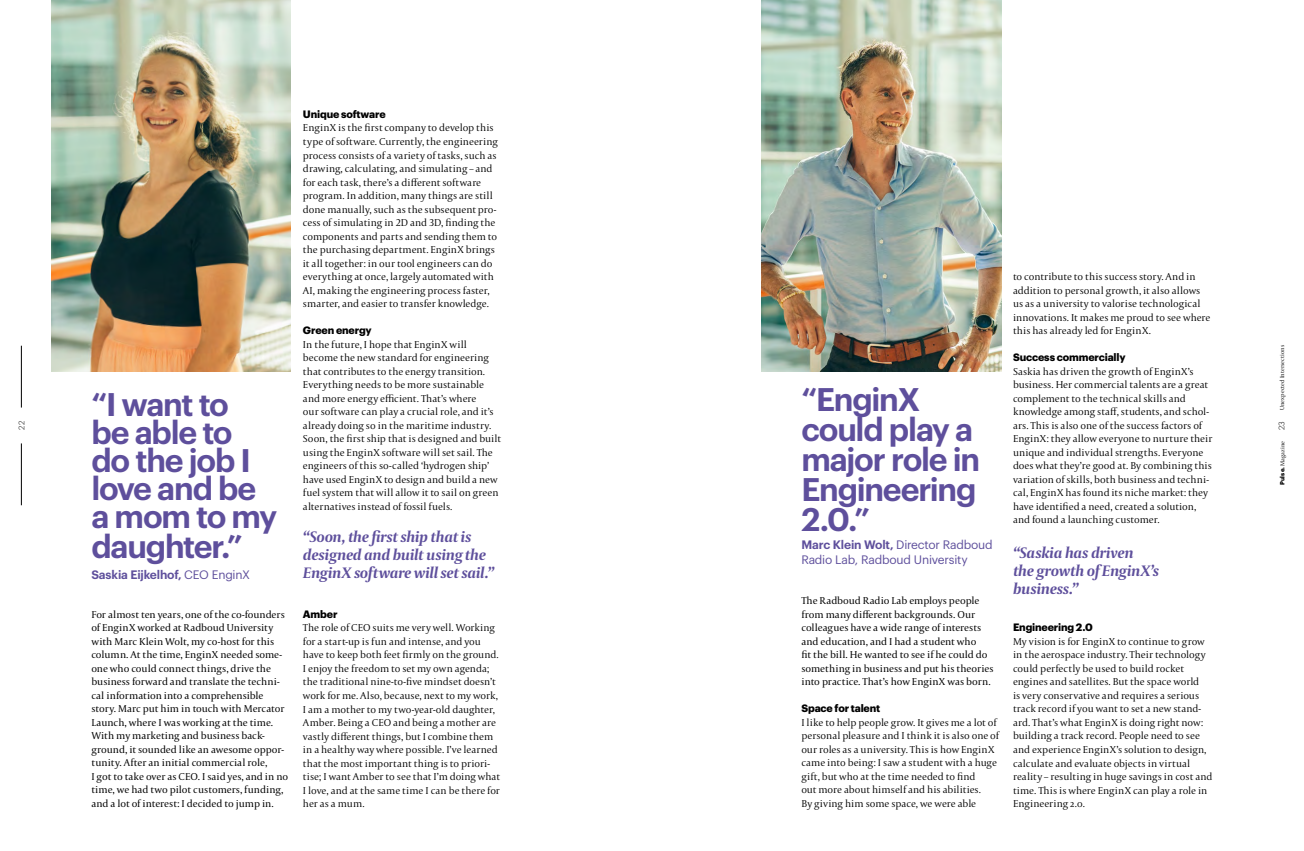
<style>
.page{position:relative;width:1304px;height:851px;background:#fff}
.page>*{position:absolute;margin:0;border:0;box-sizing:border-box;transform-origin:0 0}
.t1{font:600 32px/28.4px "Graphik";letter-spacing:-.04em;color:#5e4f9c}
.t2{font:italic 700 16px/18px "Capitolium 2";letter-spacing:-.02em;color:#5e4f9c}
.t3{font:12px/15px "Graphik";letter-spacing:-.015em;color:#5e4f9c}
.t4{font:600 12px "Graphik";letter-spacing:-.015em;color:#5e4f9c}
.t5{font:300 10.5px/13.5px "Capitolium 2";color:#000}
.t6{font:10.5px/13.5px "Capitolium 2";color:#000}
.t7{font:700 10.5px "Graphik";letter-spacing:-.015em;color:#000}
.t8{font:300 8px "Graphik";color:#000}
.t9{font:300 6px "Capitolium 2";letter-spacing:.005em;color:#000}
.s1{font-weight:400}
.s2{font-weight:600}
.s3{font-family:"Graphik";font-weight:700}
</style>
<div class="page">
<hr style="left:21px;top:345px;width:1px;height:62px;background:#000">
<hr style="left:21px;top:443px;width:1px;height:62px;background:#000">
<img style="left:761px;top:0;width:240px;height:371px">
<img style="left:51px;top:0;width:240px;height:371px">
<p class="t8" style="left:16px;top:430px;width:10px;rotate:-90deg">22</p>
<h1 class="t1" style="left:91px;top:387px;width:187px">“I want to<br>be able to do the job I love and be a mom to my daughter.”</h1>
<p class="t4" style="left:91px;top:565px;width:160px">Saskia Eijkelhof, <span class="s1">CEO EnginX</span></p>
<p class="t6" style="left:91px;top:607px;width:198px">For almost ten years, one of the co-founders of EnginX worked at Radboud University with Marc Klein Wolt, my co-host for this column. At the time, EnginX needed some&shy;one who could connect things, drive the business forward and translate the techni&shy;cal information into a comprehensible story. Marc put him in touch with Mercator Launch, where I was working at the time.<br>With my marketing and business back&shy;ground, it sounded like an awesome oppor&shy;tunity. After an initial commercial role,<br>I got to take over as CEO. I said yes, and in no time, we had two pilot customers, funding, and a lot of interest: I decided to jump in.</p>
<p class="t7" style="left:303px;top:106px;width:84px">Unique software</p>
<p class="t5" style="left:303px;top:121px;width:196px">EnginX is the first company to develop this type of software. Currently, the engineering process consists of a variety of tasks, such as drawing, calculating, and simulating – and for each task, there’s a different software program. In addition, many things are still done manually, such as the subsequent pro&shy;cess of simulating in 2D and 3D, finding the components and parts and sending them to the purchasing department. EnginX brings it all together: in our tool engineers can do everything at once, largely automated with AI, making the engineering process faster, smarter, and easier to transfer knowledge.</p>
<p class="t7" style="left:303px;top:322px;width:70px">Green energy</p>
<p class="t5" style="left:303px;top:337px;width:200px">In the future, I hope that EnginX will become the new standard for engineering that contributes to the energy transition.<br>Everything needs to be more sustainable and more energy efficient. That’s where<br>our software can play a crucial role, and it’s already doing so in the maritime industry.<br>Soon, the first ship that is designed and built using the EnginX software will set sail. The engineers of this so-called ‘hydrogen ship’ have used EnginX to design and build a new fuel system that will allow it to sail on green alternatives instead of fossil fuels.</p>
<h2 class="t2" style="left:303px;top:527px;width:193px">“Soon, the first ship that is designed and built using the<br>EnginX software will set sail.”</h2>
<p class="t7" style="left:303px;top:606px;width:36px">Amber</p>
<p class="t5" style="left:303px;top:620px;width:199px">The role of CEO suits me very well. Working for a start-up is fun and intense, and you have to keep both feet firmly on the ground.<br>I enjoy the freedom to set my own agenda; the traditional nine-to-five mindset doesn’t work for me. Also, because, next to my work, I am a mother to my two-year-old daughter, Amber. Being a CEO and being a mother are vastly different things, but I combine them in a healthy way where possible. I’ve learned that the most important thing is to priori&shy;tise; I want Amber to see that I’m doing what I love, and at the same time I can be there for her as a mum.</p>
<h1 class="t1" style="left:801px;top:381px;width:180px;line-height:30px">“EnginX could play a major role in<br>Engineering<br>2.0.”</h1>
<p class="t3" style="left:801px;top:536px;width:193px"><span class="s2">Marc Klein Wolt,</span> Director Radboud<br>Radio Lab, Radboud University</p>
<p class="t6" style="left:801px;top:593px;width:194px">The Radboud Radio Lab employs people from many different backgrounds. Our colleagues have a wide range of interests and education, and I had a student who<br>fit the bill. He wanted to see if he could do something in business and put his theories into practice. That’s how EnginX was born.</p>
<p class="t7" style="left:801px;top:700px;width:80px">Space for talent</p>
<p class="t5" style="left:801px;top:715px;width:199px">I like to help people grow. It gives me a lot of personal pleasure and I think it is also one of our roles as a university. This is how EnginX came into being: I saw a student with a huge gift, but who at the time needed to find<br>out more about himself and his abilities.<br>By giving him some space, we were able</p>
<p class="t5" style="left:1013px;top:269px;width:199px">to contribute to this success story. And in addition to personal growth, it also allows us as a university to valorise technological innovations. It makes me proud to see where this has already led for EnginX.</p>
<p class="t7" style="left:1013px;top:349px;width:114px">Success commercially</p>
<p class="t5" style="left:1013px;top:364px;width:201px">Saskia has driven the growth of EnginX’s business. Her commercial talents are a great complement to the technical skills and knowledge among staff, students, and schol&shy;ars. This is also one of the success factors of EnginX: they allow everyone to nurture their unique and individual strengths. Everyone does what they’re good at. By combining this variation of skills, both business and techni&shy;cal, EnginX has found its niche market: they have identified a need, created a solution, and found a launching customer.</p>
<h2 class="t2" style="left:1013px;top:543px;width:148px">“Saskia has driven<br>the growth of EnginX’s business.”</h2>
<p class="t7" style="left:1013px;top:619px;width:81px">Engineering 2.0</p>
<p class="t5" style="left:1013px;top:634px;width:201px">My vision is for EnginX to continue to grow in the aerospace industry. Their technology could perfectly be used to build rocket engines and satellites. But the space world<br>is very conservative and requires a serious track record if you want to set a new stand&shy;ard. That’s what EnginX is doing right now: building a track record. People need to see and experience EnginX’s solution to design, calculate and evaluate objects in virtual reality – resulting in huge savings in cost and time. This is where EnginX can play a role in Engineering 2.0.</p>
<p class="t9" style="left:1278px;top:410px;width:67px;rotate:-90deg">Unexpected Intersections</p>
<p class="t8" style="left:1276px;top:430px;width:10px;rotate:-90deg">23</p>
<p class="t9" style="left:1279px;top:485px;width:46px;rotate:-90deg"><span class="s3">Pulse.</span> Magazine</p>
</div>
